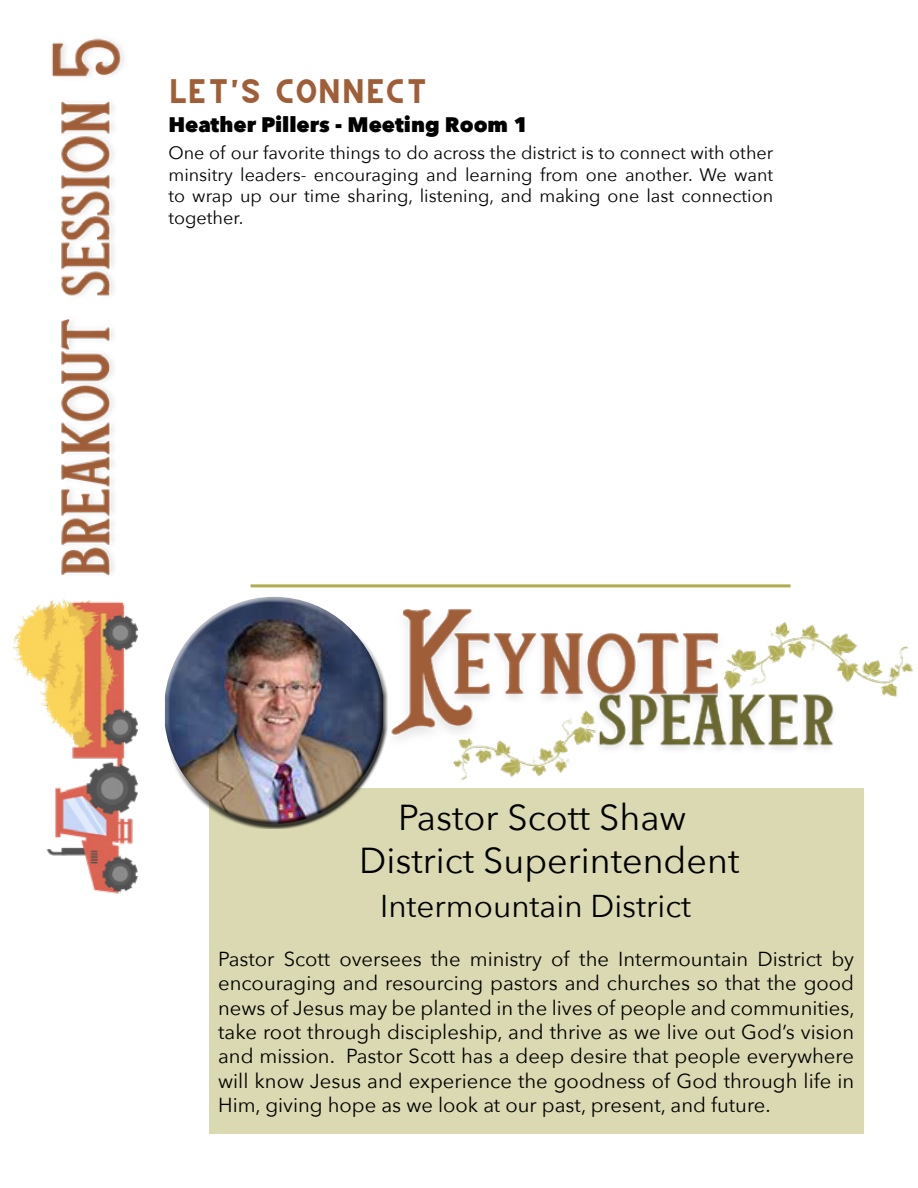
<style>
.page{position:relative;width:918px;height:1188px;background:#fff}
.page>*{position:absolute;margin:0;border:0;box-sizing:border-box;transform-origin:0 0}
.t1{font:36px/43.2px "Avenir Next";color:#000;text-align:center}
.t2{font:31.5px "Avenir Next";color:#000}
.t3{font:24px "CS Gordon";color:#a05e38}
.t4{font:800 21px "Avenir Next";color:#000}
.t5{font:20.25px/24.3px "Avenir Next";color:#000;text-align:justify}
.t6{font:18px/21.6px "Avenir Next";color:#000;text-align:justify}
</style>
<div class="page">
<img style="left:12px;top:38px;width:126px;height:856px">
<hr style="left:251px;top:584px;width:540px;height:3px;background:#afac52">
<img style="left:391px;top:609px;width:522px;height:171px">
<div style="left:210px;top:788px;width:654px;height:346px;background:#dbd9b1"></div>
<div style="left:160px;top:592px;width:212px;height:175px;background:#fff;opacity:.75"></div>
<div style="left:169px;top:632px;width:219px;height:197px;background:#000;opacity:.75"></div>
<p class="t3" style="left:168px;top:81px;width:261px">LET'S CONNECT</p>
<p class="t4" style="left:168px;top:111px;width:361px">Heather Pillers - Meeting Room 1</p>
<p class="t6" style="left:168px;top:141px;width:606px">One of our favorite things to do across the district is to connect with other minsitry leaders- encouraging and learning from one another. We want to wrap up our time sharing, listening, and making one last connection together.</p>
<h1 class="t1" style="left:359px;top:795px;width:382px">Pastor Scott Shaw<br>District Superintendent</h1>
<h2 class="t2" style="left:380px;top:879px;width:312px">Intermountain District</h2>
<p class="t5" style="left:218px;top:946px;width:638px">Pastor Scott oversees the ministry of the Intermountain District by encouraging and resourcing pastors and churches so that the good news of Jesus may be planted in the lives of people and communities, take root through discipleship, and thrive as we live out God’s vision and mission. Pastor Scott has a deep desire that people everywhere will know Jesus and experience the goodness of God through life in Him, giving hope as we look at our past, present, and future.</p>
</div>
